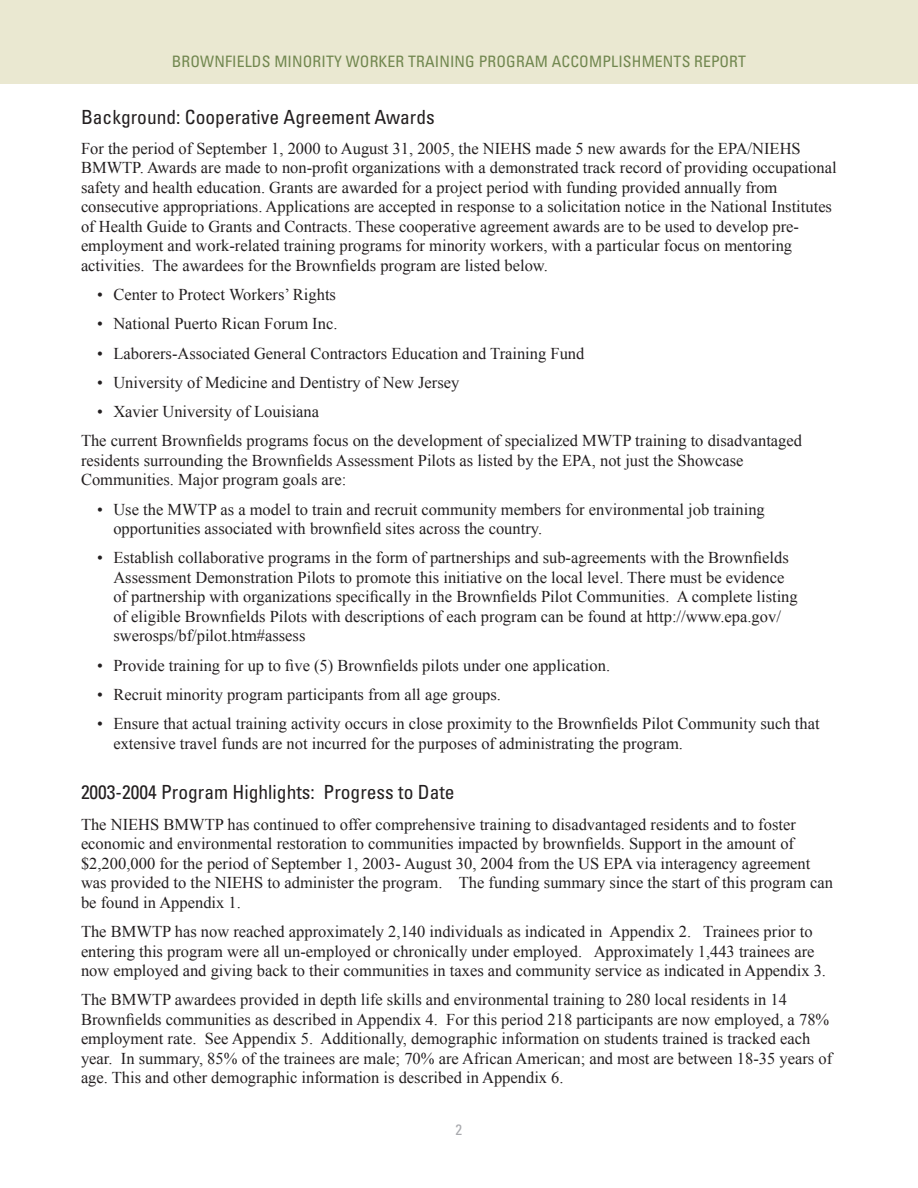
<style>
.page{position:relative;width:918px;height:1188px;background:#fff}
.page>*{position:absolute;margin:0;border:0;box-sizing:border-box;transform-origin:0 0}
.t1{font:condensed 19.5px "Univers";color:#231f20}
.t2{font:16.5px/19.5px "Times New Roman";color:#231f20}
.t3{font:condensed 15.75px "Univers";letter-spacing:.01em;color:#71874f}
</style>
<div class="page">
<div style="left:0;top:0;width:918px;height:84px;background:#eae8d1"></div>
<p class="t3" style="left:172px;top:51px;width:576px">Brownfields Minority Worker Training Program Accomplishm ents Report</p>
<p class="t1" style="left:81px;top:104px;width:355px">Background: Cooperative Agreement Awards</p>
<p class="t2" style="left:81px;top:138px;width:757px">For the period of September 1, 2000 to August 31, 2005, the NIEHS made 5 new awards for the EPA/NIEHS BMWTP. Awards are made to non-profit organizations with a demonstrated track record of providing occupational safety and health education. Grants are awarded for a project period with funding provided annually from consecutive appropriations. Applications are accepted in response to a solicitation notice in the National Institutes of Health Guide to Grants and Contracts. These cooperative agreement awards are to be used to develop pre&shy;employment and work-related training programs for minority workers, with a particular focus on mentoring activities. The awardees for the Brownfields program are listed below.</p>
<p class="t2" style="left:97px;top:285px;width:240px">• Center to Protect Workers’ Rights</p>
<p class="t2" style="left:97px;top:314px;width:242px">• National Puerto Rican Forum Inc.</p>
<p class="t2" style="left:97px;top:343px;width:489px">• Laborers-Associated General Contractors Education and Training Fund</p>
<p class="t2" style="left:97px;top:372px;width:364px">• University of Medicine and Dentistry of New Jersey</p>
<p class="t2" style="left:81px;top:397px;width:723px;line-height:29.2px;text-indent:16px">• Xavier University of Louisiana<br>The current Brownfields programs focus on the development of specialized MWTP training to disadvantaged</p>
<p class="t2" style="left:81px;top:450px;width:664px">residents surrounding the Brownfields Assessment Pilots as listed by the EPA, not just the Showcase<br>Communities. Major program goals are:</p>
<p class="t2" style="left:113px;top:499px;width:653px;text-indent:-16px">• Use the MWTP as a model to train and recruit community members for environmental job training opportunities associated with brownfield sites across the country.</p>
<p class="t2" style="left:113px;top:548px;width:686px;text-indent:-16px">• Establish collaborative programs in the form of partnerships and sub-agreements with the Brownfields Assessment Demonstration Pilots to promote this initiative on the local level. There must be evidence of partnership with organizations specifically in the Brownfields Pilot Communities. A complete listing of eligible Brownfields Pilots with descriptions of each program can be found at http://www.epa.gov/ swerosps/bf/pilot.htm#assess</p>
<p class="t2" style="left:97px;top:655px;width:514px">• Provide training for up to five (5) Brownfields pilots under one application.</p>
<p class="t2" style="left:97px;top:684px;width:405px">• Recruit minority program participants from all age groups.</p>
<p class="t2" style="left:113px;top:714px;width:708px;text-indent:-16px">• Ensure that actual training activity occurs in close proximity to the Brownfields Pilot Community such that extensive travel funds are not incurred for the purposes of administrating the program.</p>
<p class="t1" style="left:81px;top:780px;width:375px">2003-2004 Program H ighlights: Progress to D ate</p>
<p class="t2" style="left:81px;top:814px;width:754px">The NIEHS BMWTP has continued to offer comprehensive training to disadvantaged residents and to foster economic and environmental restoration to communities impacted by brownfields. Support in the amount of $2,200,000 for the period of September 1, 2003- August 30, 2004 from the US EPA via interagency agreement was provided to the NIEHS to administer the program. The funding summary since the start of this program can be found in Appendix 1.</p>
<p class="t2" style="left:81px;top:922px;width:747px">The BMWTP has now reached approximately 2,140 individuals as indicated in Appendix 2. Trainees prior to entering this program were all un-employed or chronically under employed. Approximately 1,443 trainees are now employed and giving back to their communities in taxes and community service as indicated in Appendix 3.</p>
<p class="t2" style="left:81px;top:990px;width:753px">The BMWTP awardees provided in depth life skills and environmental training to 280 local residents in 14<br>Brownfields communities as described in Appendix 4. For this period 218 participants are now employed, a 78% employment rate. See Appendix 5. Additionally, demographic information on students trained is tracked each year. In summary, 85% of the trainees are male; 70% are African American; and most are between 18-35 years of age. This and other demographic information is described in Appendix 6.</p>
</div>
